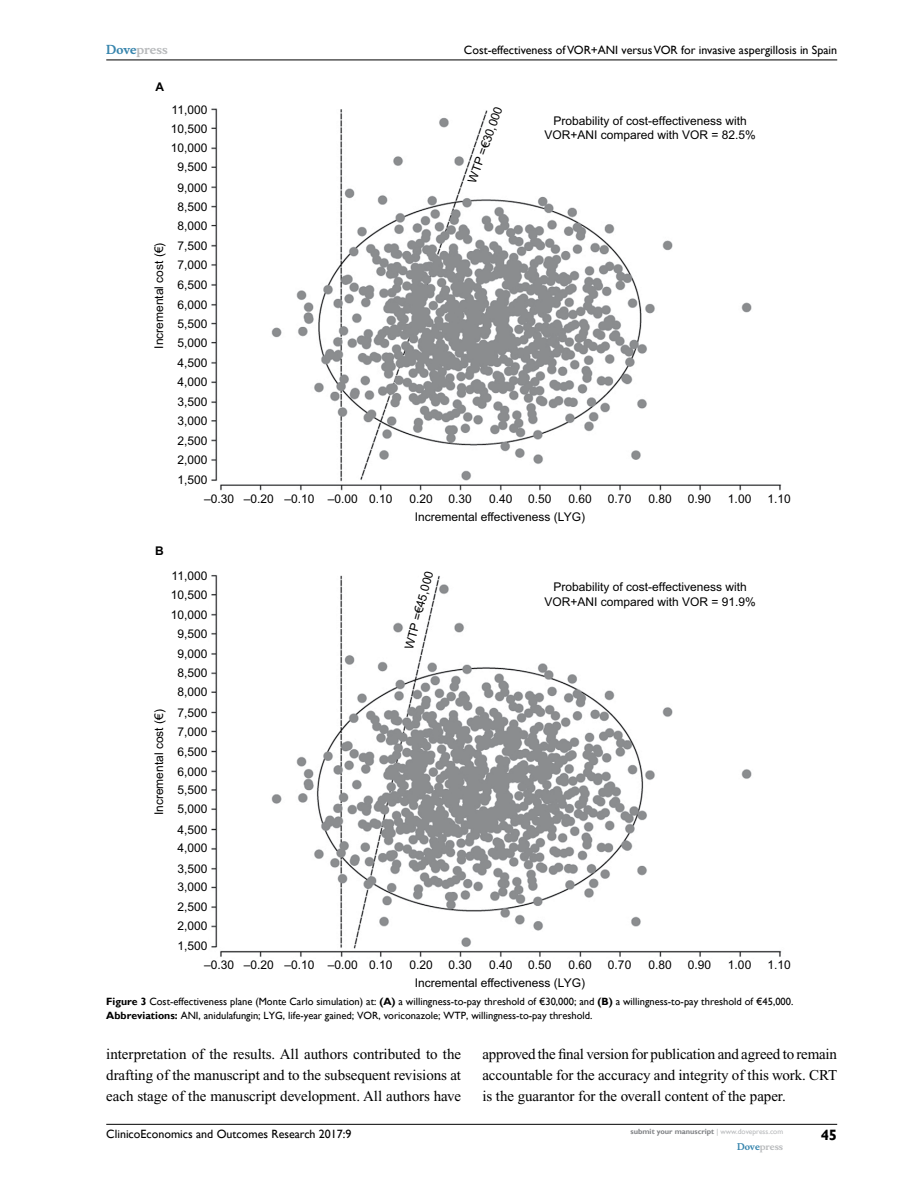
<style>
.page{position:relative;width:918px;height:1188px;background:#fff}
.page>*{position:absolute;margin:0;border:0;box-sizing:border-box;transform-origin:0 0}
.t1{font:15px/21px "Times New Roman";letter-spacing:-.005em;color:#000;text-align:justify}
.t2{font:700 15px "Gill Sans";color:#000}
.t3{font:12px/19.2px "Arial";color:#000;text-align:center}
.t4{font:12px "Gill Sans";color:#000}
.t5{font:700 12px "Musee";color:#b8babc}
.t6{font:700 12px "Arial";color:#000}
.t7{font:10.5px/13.5px "Gill Sans";color:#000}
.t8{font:700 9px "Musee";color:#b8babc}
.t9{font:700 7.5px "Gill Sans";color:#808285}
.s1{color:#3785ad}
.s2{font-weight:700}
.s3{font-weight:400;color:#b8babc}
</style>
<div class="page">
<hr style="left:106px;top:1124px;width:731px;height:1px;background:#000">
<hr style="left:106px;top:60px;width:731px;height:1px;background:#000">
<img style="left:211px;top:108px;width:571px;height:849px">
<p class="t5" style="left:106px;top:43px;width:63px"><span class="s1">Dove</span>press</p>
<p class="t6" style="left:156px;top:78px;width:10px">A</p>
<p class="t3" style="left:171px;top:100px;width:38px">11,000<br>10,500<br>10,000<br>9,500</p>
<p class="t3" style="left:177px;top:197px;width:32px">8,500</p>
<p class="t3" style="left:177px;top:236px;width:32px">7,500</p>
<p class="t3" style="left:177px;top:275px;width:32px">6,500</p>
<p class="t3" style="left:177px;top:314px;width:32px">5,500</p>
<p class="t3" style="left:177px;top:353px;width:32px">4,500</p>
<p class="t3" style="left:177px;top:392px;width:32px">3,500</p>
<p class="t3" style="left:177px;top:431px;width:32px">2,500</p>
<p class="t3" style="left:204px;top:470px;width:190px;text-align:left;text-indent:-27px">1,500<br>–0.30 –0.20 –0.10 –0.00 0.10</p>
<p class="t3" style="left:177px;top:178px;width:32px">9,000</p>
<p class="t3" style="left:177px;top:216px;width:32px">8,000</p>
<p class="t3" style="left:177px;top:255px;width:32px">7,000</p>
<p class="t3" style="left:177px;top:295px;width:32px">6,000</p>
<p class="t3" style="left:177px;top:333px;width:32px">5,000</p>
<p class="t3" style="left:177px;top:372px;width:32px">4,000</p>
<p class="t3" style="left:177px;top:411px;width:32px">3,000</p>
<p class="t3" style="left:177px;top:450px;width:32px">2,000</p>
<p class="t3" style="left:149px;top:349px;width:108px;rotate:-90deg">Incremental cost (€)</p>
<p class="t6" style="left:155px;top:542px;width:10px">B</p>
<p class="t3" style="left:171px;top:566px;width:38px">11,000<br>10,500<br>10,000<br>9,500</p>
<p class="t3" style="left:177px;top:663px;width:32px">8,500</p>
<p class="t3" style="left:177px;top:703px;width:32px">7,500</p>
<p class="t3" style="left:177px;top:742px;width:32px">6,500</p>
<p class="t3" style="left:177px;top:780px;width:32px">5,500</p>
<p class="t3" style="left:177px;top:820px;width:32px">4,500</p>
<p class="t3" style="left:177px;top:859px;width:32px">3,500</p>
<p class="t3" style="left:177px;top:897px;width:32px">2,500</p>
<p class="t3" style="left:177px;top:937px;width:32px">1,500</p>
<p class="t3" style="left:177px;top:645px;width:32px">9,000</p>
<p class="t3" style="left:177px;top:682px;width:32px">8,000</p>
<p class="t3" style="left:177px;top:722px;width:32px">7,000</p>
<p class="t3" style="left:177px;top:762px;width:32px">6,000</p>
<p class="t3" style="left:177px;top:799px;width:32px">5,000</p>
<p class="t3" style="left:177px;top:839px;width:32px">4,000</p>
<p class="t3" style="left:177px;top:877px;width:32px">3,000</p>
<p class="t3" style="left:177px;top:916px;width:32px">2,000</p>
<p class="t3" style="left:149px;top:815px;width:108px;rotate:-90deg">Incremental cost (€)</p>
<p class="t4" style="left:464px;top:43px;width:375px">Cost-effectiveness of VOR+ANI versus VOR for invasive aspergillosis in Spain</p>
<p class="t3" style="left:462px;top:179px;width:82px;rotate:-70deg">WTP =€30,000</p>
<p class="t3" style="left:544px;top:113px;width:213px;line-height:14.4px">Probability of cost-effectiveness with<br>VOR+ANI compared with VOR = 82.5%</p>
<p class="t3" style="left:409px;top:489px;width:25px">0.20</p>
<p class="t3" style="left:449px;top:489px;width:25px">0.30</p>
<p class="t3" style="left:489px;top:489px;width:25px">0.40</p>
<p class="t3" style="left:528px;top:489px;width:25px">0.50</p>
<p class="t3" style="left:568px;top:489px;width:25px">0.60</p>
<p class="t3" style="left:608px;top:489px;width:25px">0.70</p>
<p class="t3" style="left:648px;top:489px;width:25px">0.80</p>
<p class="t3" style="left:415px;top:508px;width:172px">Incremental effectiveness (LYG)</p>
<p class="t3" style="left:688px;top:489px;width:25px">0.90</p>
<p class="t3" style="left:728px;top:489px;width:25px">1.00</p>
<p class="t3" style="left:767px;top:489px;width:25px">1.10</p>
<p class="t3" style="left:399px;top:646px;width:82px;rotate:-75deg">WTP =€45,000</p>
<p class="t3" style="left:544px;top:580px;width:213px;line-height:14.4px">Probability of cost-effectiveness with<br>VOR+ANI compared with VOR = 91.9%</p>
<p class="t3" style="left:204px;top:955px;width:190px">–0.30 –0.20 –0.10 –0.00 0.10</p>
<p class="t3" style="left:409px;top:955px;width:25px">0.20</p>
<p class="t3" style="left:449px;top:955px;width:25px">0.30</p>
<p class="t3" style="left:489px;top:955px;width:25px">0.40</p>
<p class="t3" style="left:528px;top:955px;width:25px">0.50</p>
<p class="t3" style="left:568px;top:955px;width:25px">0.60</p>
<p class="t3" style="left:608px;top:955px;width:25px">0.70</p>
<p class="t3" style="left:648px;top:955px;width:25px">0.80</p>
<p class="t3" style="left:688px;top:955px;width:25px">0.90</p>
<p class="t3" style="left:728px;top:955px;width:25px">1.00</p>
<p class="t3" style="left:767px;top:955px;width:25px">1.10</p>
<p class="t3" style="left:415px;top:974px;width:172px">Incremental effectiveness (LYG)</p>
<p class="t7" style="left:106px;top:995px;width:689px"><span class="s2">Figure 3</span> Cost-effectiveness plane (Monte Carlo simulation) at: <span class="s2">(A)</span> a willingness-to-pay threshold of €30,000; and <span class="s2">(B)</span> a willingness-to-pay threshold of €45,000.<br><span class="s2">Abbreviations:</span> ANI, anidulafungin; LYG, life-year gained; VOR, voriconazole; WTP, willingness-to-pay threshold.</p>
<p class="t1" style="left:106px;top:1043px;width:356px">interpretation of the results. All authors contributed to the drafting of the manuscript and to the subsequent revisions at each stage of the manuscript development. All authors have</p>
<p class="t1" style="left:482px;top:1043px;width:356px">approved the final version for publication and agreed to remain accountable for the accuracy and integrity of this work. CRT is the guarantor for the overall content of the paper.</p>
<p class="t4" style="left:106px;top:1127px;width:247px">ClinicoEconomics and Outcomes Research 2017:9</p>
<p class="t9" style="left:631px;top:1127px;width:154px">submit your manuscript <span class="s3">| www.dovepress.com</span></p>
<p class="t8" style="left:737px;top:1141px;width:48px"><span class="s1">Dove</span>press</p>
<p class="t2" style="left:821px;top:1126px;width:18px">45</p>
</div>
